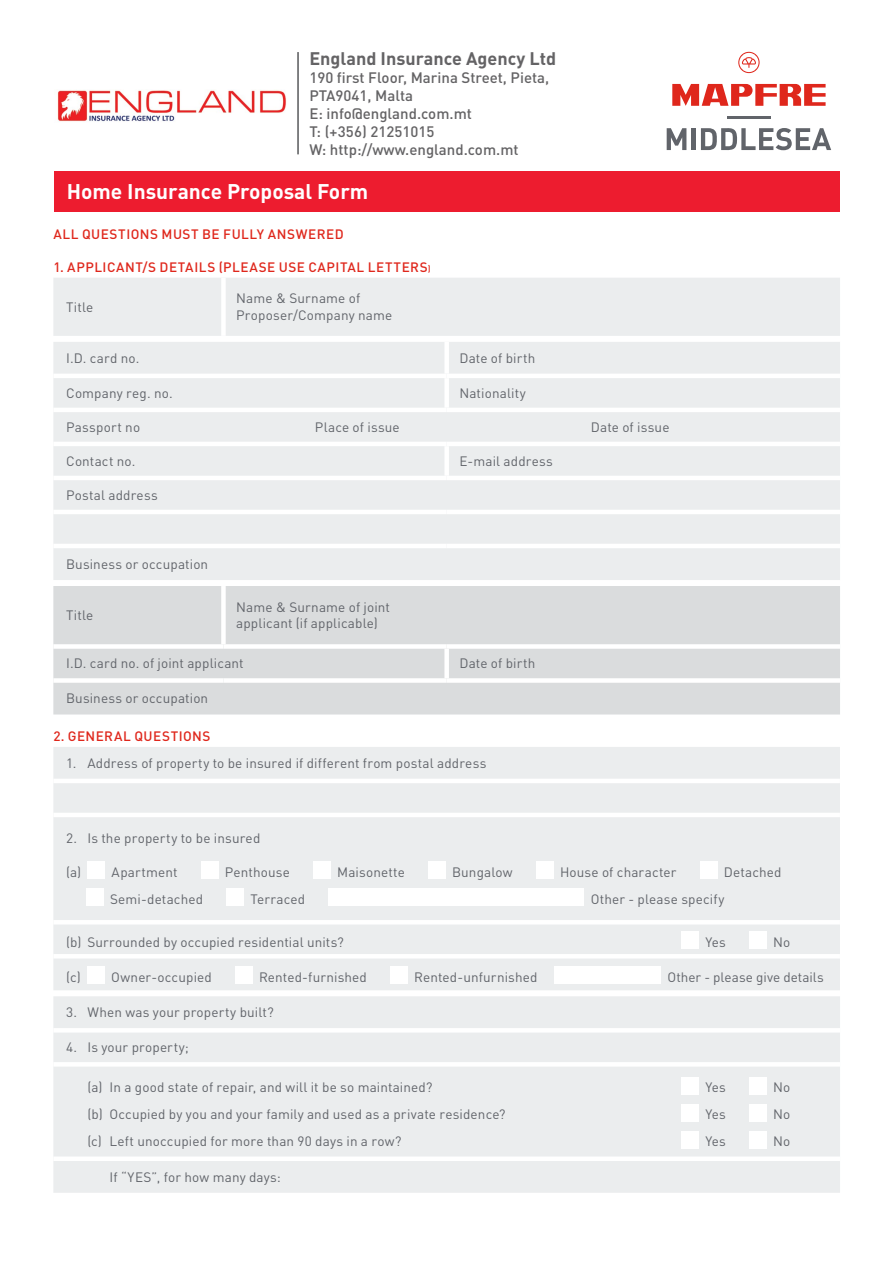
<style>
.page{position:relative;width:893px;height:1263px;background:#fff}
.page>*{position:absolute;margin:0;border:0;box-sizing:border-box;transform-origin:0 0}
.t1{font:700 21px "DIN Pro";color:#fff}
.t2{font:700 18px "DIN Pro";color:#646365}
.t3{font:500 15px/18px "DIN Pro";color:#646365}
.t4{font:13.5px/16.2px "DIN Pro";letter-spacing:.01em;color:#61646a}
.t5{font:500 13.5px "DIN Pro";letter-spacing:.04em;color:#df271c}
.s1{font-size:9px}
</style>
<div class="page">
<div style="left:53px;top:278px;width:787px;height:58px;background:#ebedee"></div>
<div style="left:221px;top:278px;width:5px;height:58px;background:#fff"></div>
<div style="left:53px;top:342px;width:787px;height:238px;background:#ebedee"></div>
<div style="left:444px;top:342px;width:5px;height:32px;background:#fff"></div>
<hr style="left:53px;top:374px;width:394px;height:4px;background:#fff">
<hr style="left:447px;top:374px;width:393px;height:4px;background:#fff">
<div style="left:444px;top:378px;width:5px;height:30px;background:#fff"></div>
<hr style="left:53px;top:408px;width:394px;height:4px;background:#fff">
<hr style="left:447px;top:408px;width:393px;height:4px;background:#fff">
<hr style="left:53px;top:442px;width:394px;height:4px;background:#fff">
<hr style="left:447px;top:442px;width:393px;height:4px;background:#fff">
<div style="left:444px;top:446px;width:5px;height:30px;background:#fff"></div>
<hr style="left:53px;top:476px;width:394px;height:4px;background:#fff">
<hr style="left:447px;top:476px;width:393px;height:4px;background:#fff">
<hr style="left:53px;top:510px;width:394px;height:4px;background:#fff">
<hr style="left:447px;top:510px;width:393px;height:4px;background:#fff">
<hr style="left:53px;top:544px;width:394px;height:4px;background:#fff">
<hr style="left:447px;top:544px;width:393px;height:4px;background:#fff">
<div style="left:53px;top:586px;width:787px;height:128px;background:#dadcdd"></div>
<div style="left:221px;top:586px;width:5px;height:58px;background:#fff"></div>
<div style="left:53px;top:644px;width:170px;height:5px;background:#fff"></div>
<div style="left:223px;top:644px;width:224px;height:5px;background:#fff"></div>
<div style="left:447px;top:644px;width:393px;height:5px;background:#fff"></div>
<div style="left:444px;top:649px;width:5px;height:29px;background:#fff"></div>
<div style="left:53px;top:678px;width:170px;height:5px;background:#fff"></div>
<div style="left:223px;top:678px;width:224px;height:5px;background:#fff"></div>
<div style="left:447px;top:678px;width:393px;height:5px;background:#fff"></div>
<div style="left:53px;top:747px;width:787px;height:243px;background:#ebedee"></div>
<hr style="left:53px;top:779px;width:787px;height:4px;background:#fff">
<hr style="left:53px;top:813px;width:787px;height:4px;background:#fff">
<hr style="left:53px;top:920px;width:787px;height:4px;background:#fff">
<hr style="left:53px;top:954px;width:787px;height:4px;background:#fff">
<div style="left:88px;top:862px;width:17px;height:17px;background:#fff"></div>
<div style="left:201px;top:862px;width:17px;height:17px;background:#fff"></div>
<div style="left:313px;top:862px;width:17px;height:17px;background:#fff"></div>
<div style="left:428px;top:862px;width:17px;height:17px;background:#fff"></div>
<div style="left:536px;top:862px;width:17px;height:17px;background:#fff"></div>
<div style="left:700px;top:862px;width:17px;height:17px;background:#fff"></div>
<div style="left:86px;top:889px;width:17px;height:17px;background:#fff"></div>
<div style="left:227px;top:889px;width:17px;height:17px;background:#fff"></div>
<div style="left:329px;top:889px;width:255px;height:17px;background:#fff"></div>
<div style="left:682px;top:932px;width:17px;height:17px;background:#fff"></div>
<div style="left:749px;top:932px;width:17px;height:17px;background:#fff"></div>
<div style="left:87px;top:967px;width:17px;height:17px;background:#fff"></div>
<div style="left:235px;top:967px;width:17px;height:17px;background:#fff"></div>
<div style="left:391px;top:967px;width:17px;height:17px;background:#fff"></div>
<div style="left:554px;top:967px;width:107px;height:17px;background:#fff"></div>
<div style="left:53px;top:996px;width:787px;height:197px;background:#ebedee"></div>
<hr style="left:53px;top:1028px;width:787px;height:4px;background:#fff">
<hr style="left:53px;top:1062px;width:787px;height:4px;background:#fff">
<div style="left:53px;top:1156px;width:787px;height:5px;background:#fff"></div>
<div style="left:682px;top:1077px;width:17px;height:17px;background:#fff"></div>
<div style="left:749px;top:1077px;width:17px;height:17px;background:#fff"></div>
<div style="left:682px;top:1104px;width:17px;height:17px;background:#fff"></div>
<div style="left:749px;top:1104px;width:17px;height:17px;background:#fff"></div>
<div style="left:682px;top:1131px;width:17px;height:17px;background:#fff"></div>
<div style="left:749px;top:1131px;width:17px;height:17px;background:#fff"></div>
<div style="left:54px;top:171px;width:785px;height:40px;background:#ed1c2f"></div>
<svg style="left:738px;top:52px;width:22px;height:21px"></svg>
<svg style="left:672px;top:84px;width:154px;height:22px"></svg>
<hr style="left:727px;top:116px;width:44px;height:2px;background:#61646a">
<svg style="left:667px;top:128px;width:19px;height:22px"></svg>
<hr style="left:692px;top:128px;width:4px;height:22px;background:#61646a">
<svg style="left:701px;top:128px;width:130px;height:22px"></svg>
<hr style="left:297px;top:52px;width:2px;height:102px;background:#58595b">
<img style="left:57px;top:90px;width:229px;height:32px">
<h2 class="t2" style="left:309px;top:43px;width:248px">England Insurance Agency Ltd</h2>
<p class="t3" style="left:309px;top:67px;width:241px">190 first Floor, Marina Street, Pieta,<br>PTA9041, Malta<br>E: info@england.com.mt<br>T: (+356) 21251015<br>W: http://www.england.com.mt</p>
<h1 class="t1" style="left:67px;top:174px;width:303px">Home Insurance Proposal Form</h1>
<p class="t5" style="left:53px;top:223px;width:292px">ALL QUESTIONS MUST BE FULLY ANSWERED</p>
<p class="t5" style="left:53px;top:256px;width:379px">1. APPLICANT/S DETAILS (PLEASE USE CAPITAL LETTERS<span class="s1">)</span></p>
<p class="t4" style="left:66px;top:297px;width:29px">Title</p>
<p class="t4" style="left:236px;top:289px;width:158px">Name &amp; Surname of<br>Proposer/Company name</p>
<p class="t4" style="left:66px;top:348px;width:75px">I.D. card no.</p>
<p class="t4" style="left:459px;top:348px;width:77px">Date of birth</p>
<p class="t4" style="left:66px;top:383px;width:108px">Company reg. no.</p>
<p class="t4" style="left:459px;top:383px;width:68px">Nationality</p>
<p class="t4" style="left:66px;top:417px;width:76px">Passport no</p>
<p class="t4" style="left:315px;top:417px;width:86px">Place of issue</p>
<p class="t4" style="left:591px;top:417px;width:80px">Date of issue</p>
<p class="t4" style="left:66px;top:451px;width:71px">Contact no.</p>
<p class="t4" style="left:459px;top:451px;width:95px">E-mail address</p>
<p class="t4" style="left:66px;top:485px;width:93px">Postal address</p>
<p class="t4" style="left:66px;top:555px;width:144px">Business or occupation</p>
<p class="t4" style="left:66px;top:606px;width:29px">Title</p>
<p class="t4" style="left:236px;top:597px;width:155px">Name &amp; Surname of joint applicant (if applicable)</p>
<p class="t4" style="left:66px;top:654px;width:179px">I.D. card no. of joint applicant</p>
<p class="t4" style="left:459px;top:654px;width:77px">Date of birth</p>
<p class="t4" style="left:66px;top:689px;width:144px">Business or occupation</p>
<p class="t5" style="left:53px;top:725px;width:159px">2. GENERAL QUESTIONS</p>
<p class="t4" style="left:66px;top:753px;width:422px">1. Address of property to be insured if different from postal address</p>
<p class="t4" style="left:66px;top:829px;width:196px">2. Is the property to be insured</p>
<p class="t4" style="left:66px;top:862px;width:113px">(a) Apartment</p>
<p class="t4" style="left:225px;top:862px;width:67px">Penthouse</p>
<p class="t4" style="left:337px;top:862px;width:69px">Maisonette</p>
<p class="t4" style="left:452px;top:862px;width:62px">Bungalow</p>
<p class="t4" style="left:560px;top:862px;width:118px">House of character</p>
<p class="t4" style="left:724px;top:862px;width:59px">Detached</p>
<p class="t4" style="left:110px;top:889px;width:95px">Semi-detached</p>
<p class="t4" style="left:250px;top:889px;width:56px">Terraced</p>
<p class="t4" style="left:591px;top:889px;width:135px">Other - please specify</p>
<p class="t4" style="left:66px;top:932px;width:279px">(b) Surrounded by occupied residential units?</p>
<p class="t4" style="left:705px;top:932px;width:22px">Yes</p>
<p class="t4" style="left:773px;top:932px;width:19px">No</p>
<p class="t4" style="left:66px;top:967px;width:147px">(c) Owner-occupied</p>
<p class="t4" style="left:259px;top:967px;width:109px">Rented-furnished</p>
<p class="t4" style="left:414px;top:967px;width:125px">Rented-unfurnished</p>
<p class="t4" style="left:667px;top:967px;width:158px">Other - please give details</p>
<p class="t4" style="left:66px;top:1003px;width:209px">3. When was your property built?</p>
<p class="t4" style="left:66px;top:1038px;width:124px">4. Is your property;</p>
<p class="t4" style="left:87px;top:1078px;width:347px">(a) In a good state of repair, and will it be so maintained?</p>
<p class="t4" style="left:705px;top:1078px;width:22px">Yes</p>
<p class="t4" style="left:773px;top:1078px;width:19px">No</p>
<p class="t4" style="left:87px;top:1105px;width:420px">(b) Occupied by you and your family and used as a private residence?</p>
<p class="t4" style="left:705px;top:1105px;width:22px">Yes</p>
<p class="t4" style="left:773px;top:1105px;width:19px">No</p>
<p class="t4" style="left:87px;top:1132px;width:316px">(c) Left unoccupied for more than 90 days in a row?</p>
<p class="t4" style="left:705px;top:1132px;width:22px">Yes</p>
<p class="t4" style="left:773px;top:1132px;width:19px">No</p>
<p class="t4" style="left:110px;top:1167px;width:173px">If “YES”, for how many days:</p>
</div>
